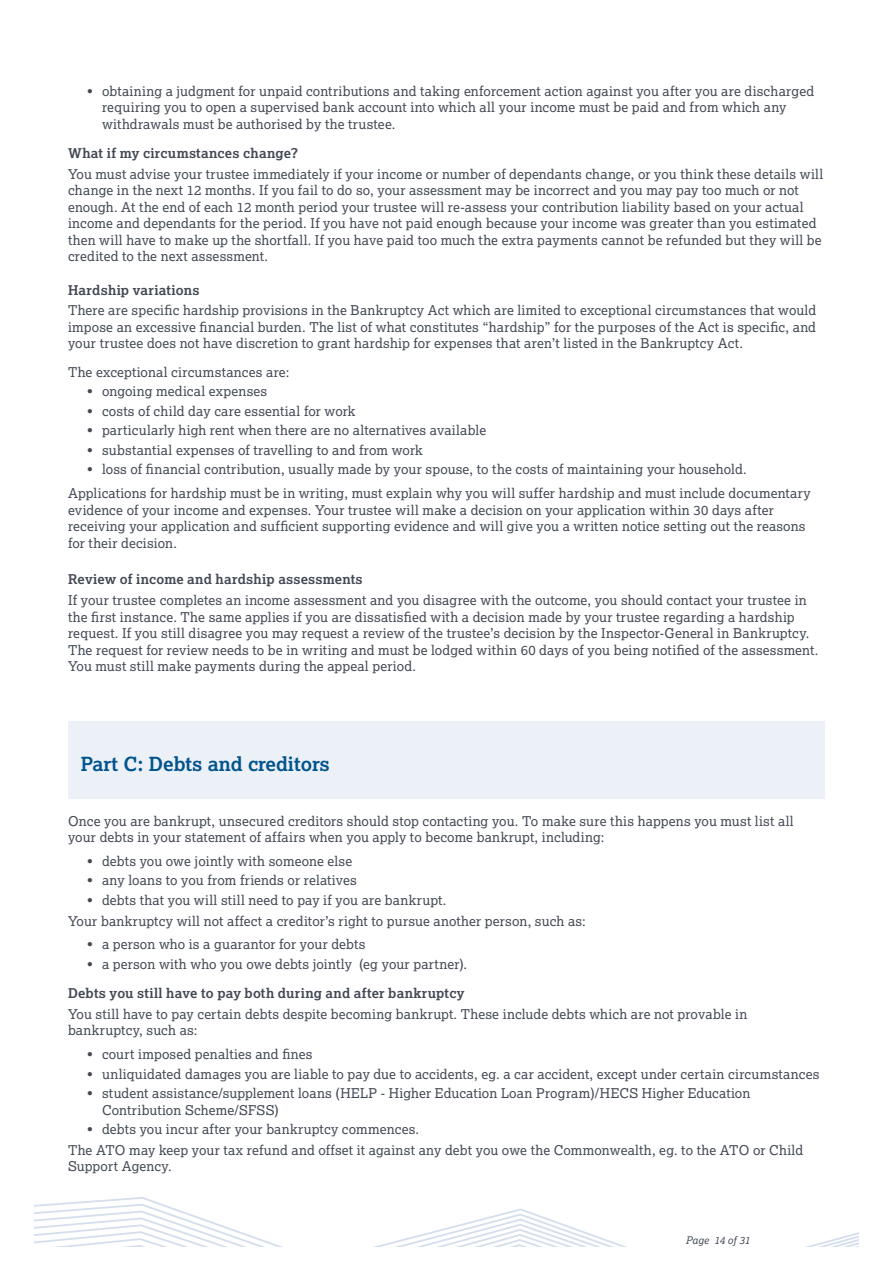
<style>
.page{position:relative;width:893px;height:1263px;background:#fff}
.page>*{position:absolute;margin:0;border:0;box-sizing:border-box;transform-origin:0 0}
.Options{font:700 19.5px "Lexia Da Ma";color:#00548e}
.Normal__Web{font:13.5px/16.5px "Lexia Da Ma";letter-spacing:.01em;color:#434954}
.Heading_3{font:700 13.5px "Lexia Da Ma";letter-spacing:.015em;color:#434954}
.t1{font:italic 10.5px "Lexia Da Ma";letter-spacing:.01em;color:#434954}
</style>
<div class="page">
<svg style="left:35px;top:1203px;width:135px;height:4px"></svg>
<svg style="left:35px;top:1210px;width:823px;height:37px"></svg>
<div style="left:68px;top:721px;width:757px;height:78px;background:#ecf1f7"></div>
<p class="Normal__Web" style="left:102px;top:83px;width:714px;text-indent:-15px">• obtaining a judgment for unpaid contributions and taking enforcement action against you after you are discharged requiring you to open a supervised bank account into which all your income must be paid and from which any withdrawals must be authorised by the trustee.</p>
<p class="Heading_3" style="left:68px;top:145px;width:232px">What if my circumstances change?</p>
<p class="Normal__Web" style="left:68px;top:166px;width:757px">You must advise your trustee immediately if your income or number of dependants change, or you think these details will change in the next 12 months. If you fail to do so, your assessment may be incorrect and you may pay too much or not enough. At the end of each 12 month period your trustee will re-assess your contribution liability based on your actual income and dependants for the period. If you have not paid enough because your income was greater than you estimated then will have to make up the shortfall. If you have paid too much the extra payments cannot be refunded but they will be credited to the next assessment.</p>
<p class="Heading_3" style="left:68px;top:282px;width:133px">Hardship variations</p>
<p class="Normal__Web" style="left:68px;top:302px;width:750px;text-align:justify">There are specific hardship provisions in the Bankruptcy Act which are limited to exceptional circumstances that would impose an excessive financial burden. The list of what constitutes “hardship” for the purposes of the Act is specific, and your trustee does not have discretion to grant hardship for expenses that aren’t listed in the Bankruptcy Act.</p>
<p class="Normal__Web" style="left:68px;top:364px;width:223px">The exceptional circumstances are:</p>
<p class="Normal__Web" style="left:87px;top:383px;width:182px">• ongoing medical expenses</p>
<p class="Normal__Web" style="left:87px;top:403px;width:270px">• costs of child day care essential for work</p>
<p class="Normal__Web" style="left:87px;top:422px;width:401px">• particularly high rent when there are no alternatives available</p>
<p class="Normal__Web" style="left:87px;top:442px;width:337px">• substantial expenses of travelling to and from work</p>
<p class="Normal__Web" style="left:87px;top:461px;width:661px">• loss of financial contribution, usually made by your spouse, to the costs of maintaining your household.</p>
<p class="Normal__Web" style="left:68px;top:485px;width:744px">Applications for hardship must be in writing, must explain why you will suffer hardship and must include documentary evidence of your income and expenses. Your trustee will make a decision on your application within 30 days after receiving your application and sufficient supporting evidence and will give you a written notice setting out the reasons for their decision.</p>
<p class="Heading_3" style="left:68px;top:572px;width:296px">Review of income and hardship assessments</p>
<p class="Normal__Web" style="left:68px;top:592px;width:752px">If your trustee completes an income assessment and you disagree with the outcome, you should contact your trustee in the first instance. The same applies if you are dissatisfied with a decision made by your trustee regarding a hardship request. If you still disagree you may request a review of the trustee’s decision by the Inspector-General in Bankruptcy.<br>The request for review needs to be in writing and must be lodged within 60 days of you being notified of the assessment.<br>You must still make payments during the appeal period.</p>
<p class="Options" style="left:81px;top:753px;width:250px">Part C: Debts and creditors</p>
<p class="Normal__Web" style="left:68px;top:812px;width:727px">Once you are bankrupt, unsecured creditors should stop contacting you. To make sure this happens you must list all your debts in your statement of affairs when you apply to become bankrupt, including:</p>
<p class="Normal__Web" style="left:87px;top:853px;width:267px">• debts you owe jointly with someone else</p>
<p class="Normal__Web" style="left:87px;top:872px;width:271px">• any loans to you from friends or relatives</p>
<p class="Normal__Web" style="left:87px;top:892px;width:361px">• debts that you will still need to pay if you are bankrupt.</p>
<p class="Normal__Web" style="left:68px;top:912px;width:519px">Your bankruptcy will not affect a creditor’s right to pursue another person, such as:</p>
<p class="Normal__Web" style="left:87px;top:936px;width:280px">• a person who is a guarantor for your debts</p>
<p class="Normal__Web" style="left:87px;top:956px;width:382px">• a person with who you owe debts jointly (eg your partner).</p>
<p class="Heading_3" style="left:68px;top:985px;width:398px">Debts you still have to pay both during and after bankruptcy</p>
<p class="Normal__Web" style="left:68px;top:1006px;width:681px">You still have to pay certain debts despite becoming bankrupt. These include debts which are not provable in bankruptcy, such as:</p>
<p class="Normal__Web" style="left:87px;top:1046px;width:227px">• court imposed penalties and fines</p>
<p class="Normal__Web" style="left:87px;top:1065px;width:734px">• unliquidated damages you are liable to pay due to accidents, eg. a car accident, except under certain circumstances</p>
<p class="Normal__Web" style="left:102px;top:1085px;width:650px;text-indent:-15px">• student assistance/supplement loans (HELP - Higher Education Loan Program)/HECS Higher Education<br>Contribution Scheme/SFSS)</p>
<p class="Normal__Web" style="left:87px;top:1121px;width:334px">• debts you incur after your bankruptcy commences.</p>
<p class="Normal__Web" style="left:68px;top:1142px;width:737px">The ATO may keep your tax refund and offset it against any debt you owe the Commonwealth, eg. to the ATO or Child<br>Support Agency.</p>
<p class="t1" style="left:686px;top:1235px;width:66px">Page 14 of 31</p>
</div>
